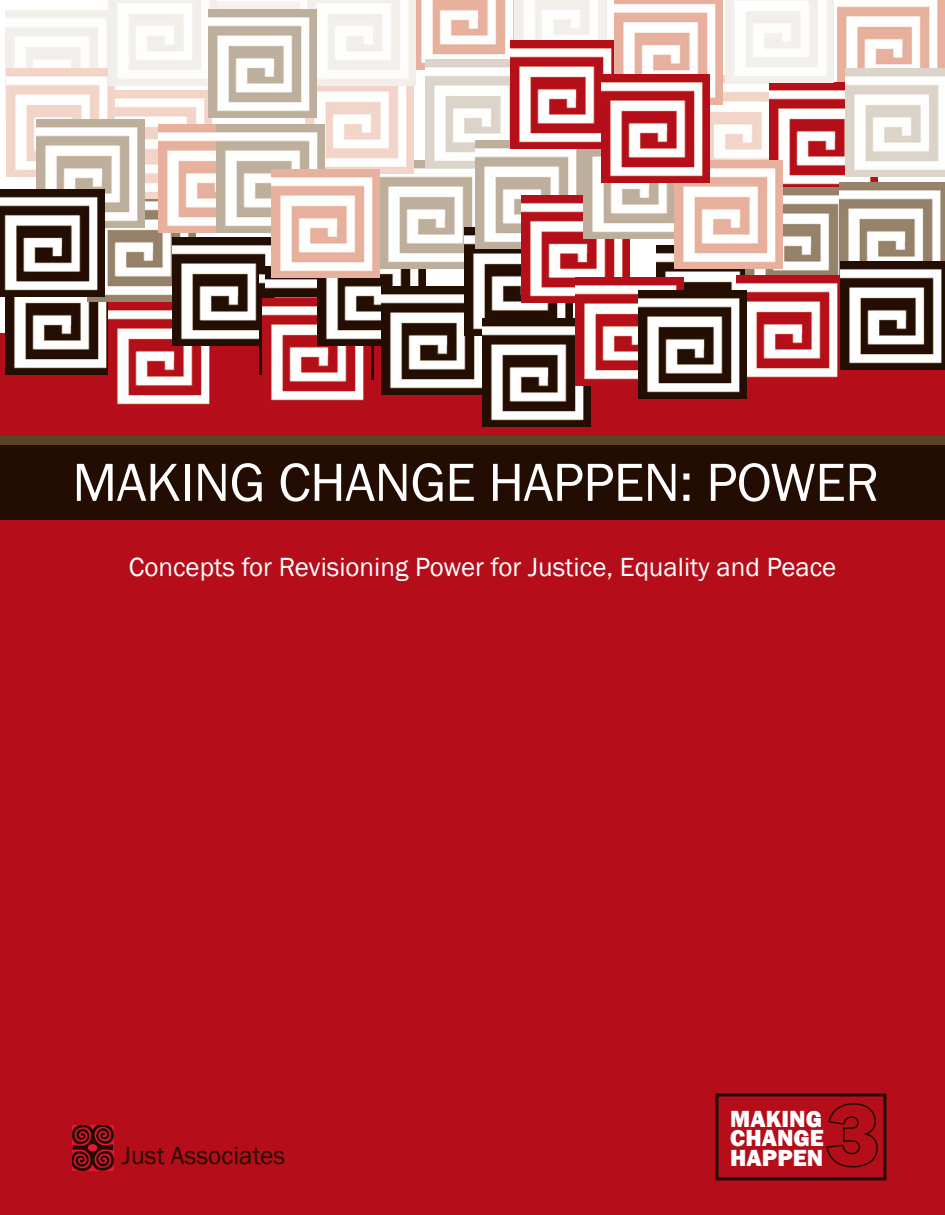
<style>
.page{position:relative;width:945px;height:1215px;background:#fff}
.page>*{position:absolute;margin:0;border:0;box-sizing:border-box;transform-origin:0 0}
.t1{font:55.5px "Franklin Gothic";letter-spacing:-.01em;color:#fff}
.t2{font:27px "Franklin Gothic";color:#fff}
.t3{font:25.5px "Franklin Gothic";color:#230d02}
.t4{font:800 24px/19.5px "Franklin Gothic";color:#fff;text-align:justify}
</style>
<div class="page">
<div style="left:0;top:333px;width:945px;height:103px;background:#b50e1a"></div>
<div style="left:0;top:442px;width:945px;height:78px;background:#230d02"></div>
<img style="left:837px;top:0;width:108px;height:83px">
<img style="left:710px;top:76px;width:60px;height:84px">
<img style="left:770px;top:83px;width:108px;height:104px">
<img style="left:415px;top:0;width:100px;height:70px">
<div style="left:0;top:520px;width:945px;height:695px;background:#b50e1a"></div>
<img style="left:6px;top:297px;width:102px;height:77px">
<img style="left:88px;top:198px;width:108px;height:104px">
<img style="left:108px;top:302px;width:108px;height:103px">
<img style="left:172px;top:237px;width:100px;height:108px">
<img style="left:115px;top:90px;width:97px;height:108px">
<img style="left:5px;top:11px;width:103px;height:108px">
<img style="left:159px;top:124px;width:57px;height:108px">
<img style="left:7px;top:69px;width:108px;height:108px">
<img style="left:260px;top:266px;width:12px;height:108px">
<img style="left:656px;top:246px;width:90px;height:44px">
<img style="left:265px;top:272px;width:108px;height:108px">
<img style="left:263px;top:299px;width:108px;height:102px">
<img style="left:317px;top:268px;width:108px;height:78px">
<img style="left:381px;top:286px;width:102px;height:108px">
<img style="left:380px;top:160px;width:95px;height:108px">
<img style="left:305px;top:85px;width:108px;height:88px">
<img style="left:425px;top:60px;width:86px;height:108px">
<img style="left:465px;top:228px;width:108px;height:108px">
<img style="left:307px;top:0;width:108px;height:85px">
<img style="left:108px;top:0;width:108px;height:85px">
<img style="left:475px;top:141px;width:108px;height:108px">
<img style="left:515px;top:0;width:92px;height:40px">
<img style="left:483px;top:319px;width:108px;height:108px">
<img style="left:521px;top:195px;width:108px;height:108px">
<img style="left:583px;top:148px;width:91px;height:91px">
<img style="left:575px;top:277px;width:108px;height:108px">
<img style="left:216px;top:124px;width:108px;height:108px">
<img style="left:272px;top:169px;width:108px;height:108px">
<img style="left:726px;top:0;width:108px;height:83px">
<img style="left:746px;top:187px;width:94px;height:88px">
<img style="left:840px;top:183px;width:105px;height:79px">
<img style="left:737px;top:275px;width:103px;height:108px">
<img style="left:840px;top:262px;width:105px;height:108px">
<img style="left:845px;top:69px;width:100px;height:108px">
<img style="left:674px;top:160px;width:108px;height:108px">
<div style="left:716px;top:1094px;width:170px;height:86px;border:3px solid #230d02"></div>
<svg style="left:826px;top:1103px;width:52px;height:65px"></svg>
<img style="left:208px;top:10px;width:108px;height:108px">
<img style="left:511px;top:40px;width:103px;height:108px">
<img style="left:614px;top:0;width:108px;height:104px">
<img style="left:602px;top:74px;width:108px;height:108px">
<img style="left:37px;top:120px;width:108px;height:108px">
<img style="left:0;top:189px;width:104px;height:108px">
<img style="left:638px;top:290px;width:108px;height:108px">
<div style="left:0;top:436px;width:945px;height:10px;background:#5a4527"></div>
<img style="left:72px;top:1125px;width:42px;height:45px">
<h1 class="t1" style="left:72px;top:450px;width:808px">MAKING CHANGE HAPPEN: POWER</h1>
<p class="t2" style="left:129px;top:552px;width:709px">Concepts for Revisioning Power for Justice, Equality and Peace</p>
<p class="t3" style="left:122px;top:1140px;width:165px">Just Associates</p>
<p class="t4" style="left:730px;top:1108px;width:95px">MAKING CHANGE HAPPEN</p>
</div>
